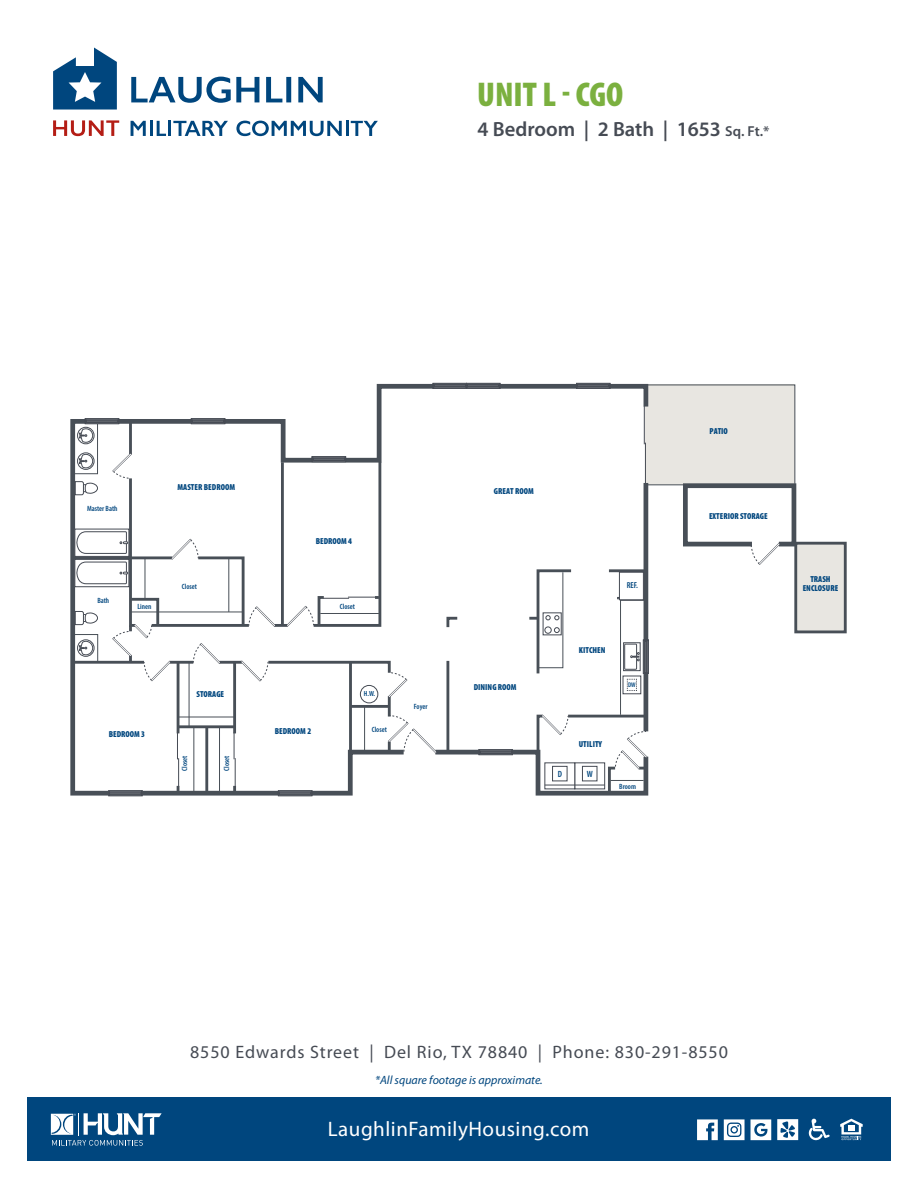
<style>
.page{position:relative;width:918px;height:1188px;background:#fff}
.page>*{position:absolute;margin:0;border:0;box-sizing:border-box;transform-origin:0 0}
.t1{font:900 condensed 34.5px "Myriad Pro";color:#7bb03f}
.t2{font:21px "Myriad Pro";letter-spacing:.025em;color:#fff}
.t3{font:600 20.55px "Myriad Pro";color:#464b54}
.t4{font:18px "Myriad Pro";letter-spacing:.05em;color:#464b54}
.t5{font:italic 12px "Myriad Pro";color:#00467e}
.t6{font:600 condensed 9px "Myriad Pro";color:#00467e}
.t7{font:900 condensed 8.7px/9.4px "Myriad Pro";color:#00467e;text-align:center}
.t8{font:600 condensed 8.7px "Myriad Pro";color:#00467e}
.t9{font:600 condensed 7.65px "Myriad Pro";color:#00467e}
.t10{font:600 condensed 7.5px "Myriad Pro";color:#00467e}
.t11{font:600 condensed 6.75px "Myriad Pro";color:#00467e}
.s1{font-size:14.4px}
</style>
<div class="page">
<svg style="left:53px;top:120px;width:66px;height:16px"></svg>
<svg style="left:131px;top:121px;width:15px;height:15px"></svg>
<hr style="left:150px;top:121px;width:3px;height:15px;background:#00467e">
<svg style="left:157px;top:121px;width:9px;height:15px"></svg>
<hr style="left:168px;top:121px;width:3px;height:15px;background:#00467e">
<svg style="left:173px;top:121px;width:55px;height:15px"></svg>
<svg style="left:236px;top:121px;width:106px;height:15px"></svg>
<hr style="left:346px;top:121px;width:3px;height:15px;background:#00467e">
<svg style="left:351px;top:121px;width:27px;height:15px"></svg>
<svg style="left:53px;top:48px;width:64px;height:62px"></svg>
<svg style="left:131px;top:77px;width:192px;height:26px"></svg>
<div style="left:796px;top:543px;width:49px;height:89px;background:#e8e6e1"></div>
<div style="left:794px;top:542px;width:53px;height:91px;border:3px solid #484f57"></div>
<div style="left:433px;top:383px;width:34px;height:2px;background:#fff;border:1px solid #464b54"></div>
<div style="left:466px;top:383px;width:34px;height:2px;background:#fff;border:1px solid #464b54"></div>
<div style="left:576px;top:383px;width:34px;height:2px;background:#fff;border:1px solid #464b54"></div>
<svg style="left:73px;top:384px;width:726px;height:413px"></svg>
<div style="left:27px;top:1098px;width:864px;height:63px;background:#00467e"></div>
<svg style="left:51px;top:1113px;width:111px;height:33px"></svg>
<svg style="left:840px;top:1119px;width:23px;height:21px"></svg>
<svg style="left:809px;top:1119px;width:21px;height:21px"></svg>
<svg style="left:697px;top:1119px;width:21px;height:21px"></svg>
<svg style="left:751px;top:1119px;width:20px;height:21px"></svg>
<svg style="left:724px;top:1119px;width:21px;height:21px"></svg>
<svg style="left:777px;top:1119px;width:21px;height:21px"></svg>
<h1 class="t1" style="left:477px;top:73px;width:148px">UNIT L - CGO</h1>
<h3 class="t3" style="left:477px;top:116px;width:294px">4 Bedroom | 2 Bath | 1653 <span class="s1">Sq. Ft.*</span></h3>
<p class="t9" style="left:87px;top:503px;width:32px">Master Bath</p>
<p class="t7" style="left:178px;top:482px;width:59px">MASTER BEDROOM</p>
<p class="t9" style="left:97px;top:596px;width:13px">Bath</p>
<p class="t9" style="left:137px;top:602px;width:15px">Linen</p>
<p class="t9" style="left:182px;top:582px;width:17px">Closet</p>
<p class="t7" style="left:316px;top:536px;width:38px">BEDROOM 4</p>
<p class="t9" style="left:340px;top:602px;width:17px">Closet</p>
<p class="t7" style="left:197px;top:690px;width:29px">STORAGE</p>
<p class="t7" style="left:109px;top:729px;width:38px">BEDROOM 3</p>
<p class="t7" style="left:275px;top:727px;width:38px">BEDROOM 2</p>
<p class="t9" style="left:180px;top:771px;width:17px;rotate:-90deg">Closet</p>
<p class="t9" style="left:222px;top:771px;width:17px;rotate:-90deg">Closet</p>
<p class="t10" style="left:364px;top:689px;width:13px">H.W.</p>
<p class="t9" style="left:372px;top:725px;width:17px">Closet</p>
<p class="t9" style="left:414px;top:701px;width:15px">Foyer</p>
<p class="t7" style="left:494px;top:486px;width:41px">GREAT ROOM</p>
<p class="t7" style="left:474px;top:682px;width:44px">DINING ROOM</p>
<p class="t8" style="left:627px;top:580px;width:13px">REF.</p>
<p class="t7" style="left:579px;top:646px;width:28px">KITCHEN</p>
<p class="t11" style="left:628px;top:680px;width:9px">DW</p>
<p class="t7" style="left:579px;top:739px;width:25px">UTILITY</p>
<p class="t6" style="left:558px;top:768px;width:6px">D</p>
<p class="t6" style="left:587px;top:768px;width:8px">W</p>
<p class="t9" style="left:619px;top:782px;width:18px">Broom</p>
<p class="t7" style="left:709px;top:427px;width:20px">PATIO</p>
<p class="t7" style="left:709px;top:511px;width:60px">EXTERIOR STORAGE</p>
<p class="t7" style="left:803px;top:574px;width:37px">TRASH<br>ENCLOSURE</p>
<h3 class="t4" style="left:190px;top:1041px;width:539px">8550 Edwards Street | Del Rio, TX 78840 | Phone: 830-291-8550</h3>
<h3 class="t5" style="left:375px;top:1072px;width:169px">*All square footage is approximate.</h3>
<h2 class="t2" style="left:328px;top:1116px;width:263px">LaughlinFamilyHousing.com</h2>
</div>
